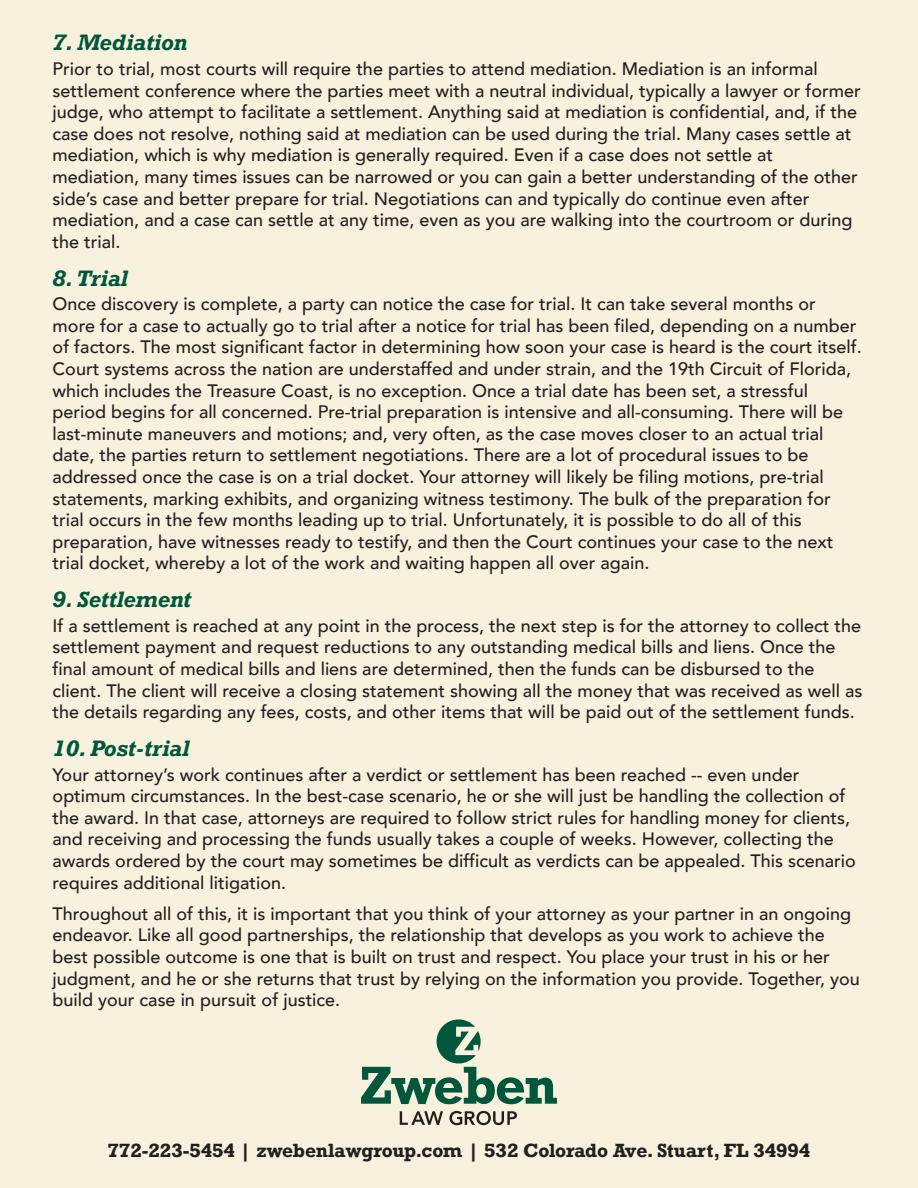
<style>
.page{position:relative;width:918px;height:1188px;background:#f8f1dd}
.page>*{position:absolute;margin:0;border:0;box-sizing:border-box;transform-origin:0 0}
.t1{font:italic 700 21px "Rockwell";letter-spacing:-.01em;color:#00573c}
.t2{font:500 18px/21.6px "Avenir";color:#231f20}
.t3{font:700 18px "Rockwell";color:#231f20}
</style>
<div class="page">
<svg style="left:400px;top:1111px;width:43px;height:14px"></svg>
<svg style="left:449px;top:1111px;width:68px;height:14px"></svg>
<svg style="left:361px;top:1019px;width:196px;height:85px"></svg>
<p class="t1" style="left:53px;top:35px;width:137px">7. Mediation</p>
<p class="t2" style="left:53px;top:60px;width:810px">Prior to trial, most courts will require the parties to attend mediation. Mediation is an informal settlement conference where the parties meet with a neutral individual, typically a lawyer or former judge, who attempt to facilitate a settlement. Anything said at mediation is confidential, and, if the case does not resolve, nothing said at mediation can be used during the trial. Many cases settle at mediation, which is why mediation is generally required. Even if a case does not settle at mediation, many times issues can be narrowed or you can gain a better understanding of the other side’s case and better prepare for trial. Negotiations can and typically do continue even after mediation, and a case can settle at any time, even as you are walking into the courtroom or during the trial.</p>
<p class="t1" style="left:53px;top:270px;width:77px">8. Trial</p>
<p class="t2" style="left:53px;top:295px;width:811px">Once discovery is complete, a party can notice the case for trial. It can take several months or more for a case to actually go to trial after a notice for trial has been filed, depending on a number of factors. The most significant factor in determining how soon your case is heard is the court itself.<br>Court systems across the nation are understaffed and under strain, and the 19th Circuit of Florida, which includes the Treasure Coast, is no exception. Once a trial date has been set, a stressful period begins for all concerned. Pre-trial preparation is intensive and all-consuming. There will be last-minute maneuvers and motions; and, very often, as the case moves closer to an actual trial date, the parties return to settlement negotiations. There are a lot of procedural issues to be addressed once the case is on a trial docket. Your attorney will likely be filing motions, pre-trial statements, marking exhibits, and organizing witness testimony. The bulk of the preparation for trial occurs in the few months leading up to trial. Unfortunately, it is possible to do all of this preparation, have witnesses ready to testify, and then the Court continues your case to the next trial docket, whereby a lot of the work and waiting happen all over again.</p>
<p class="t1" style="left:53px;top:591px;width:140px">9. Settlement</p>
<p class="t2" style="left:53px;top:617px;width:811px">If a settlement is reached at any point in the process, the next step is for the attorney to collect the settlement payment and request reductions to any outstanding medical bills and liens. Once the final amount of medical bills and liens are determined, then the funds can be disbursed to the client. The client will receive a closing statement showing all the money that was received as well as the details regarding any fees, costs, and other items that will be paid out of the settlement funds.</p>
<p class="t1" style="left:53px;top:740px;width:139px">10. Post-trial</p>
<p class="t2" style="left:53px;top:765px;width:805px">Your attorney’s work continues after a verdict or settlement has been reached -- even under optimum circumstances. In the best-case scenario, he or she will just be handling the collection of the award. In that case, attorneys are required to follow strict rules for handling money for clients, and receiving and processing the funds usually takes a couple of weeks. However, collecting the awards ordered by the court may sometimes be difficult as verdicts can be appealed. This scenario requires additional litigation.</p>
<p class="t2" style="left:53px;top:905px;width:809px">Throughout all of this, it is important that you think of your attorney as your partner in an ongoing endeavor. Like all good partnerships, the relationship that develops as you work to achieve the best possible outcome is one that is built on trust and respect. You place your trust in his or her judgment, and he or she returns that trust by relying on the information you provide. Together, you build your case in pursuit of justice.</p>
<p class="t3" style="left:108px;top:1144px;width:704px">772-223-5454 | zwebenlawgroup.com | 532 Colorado Ave. Stuart, FL 34994</p>
</div>
